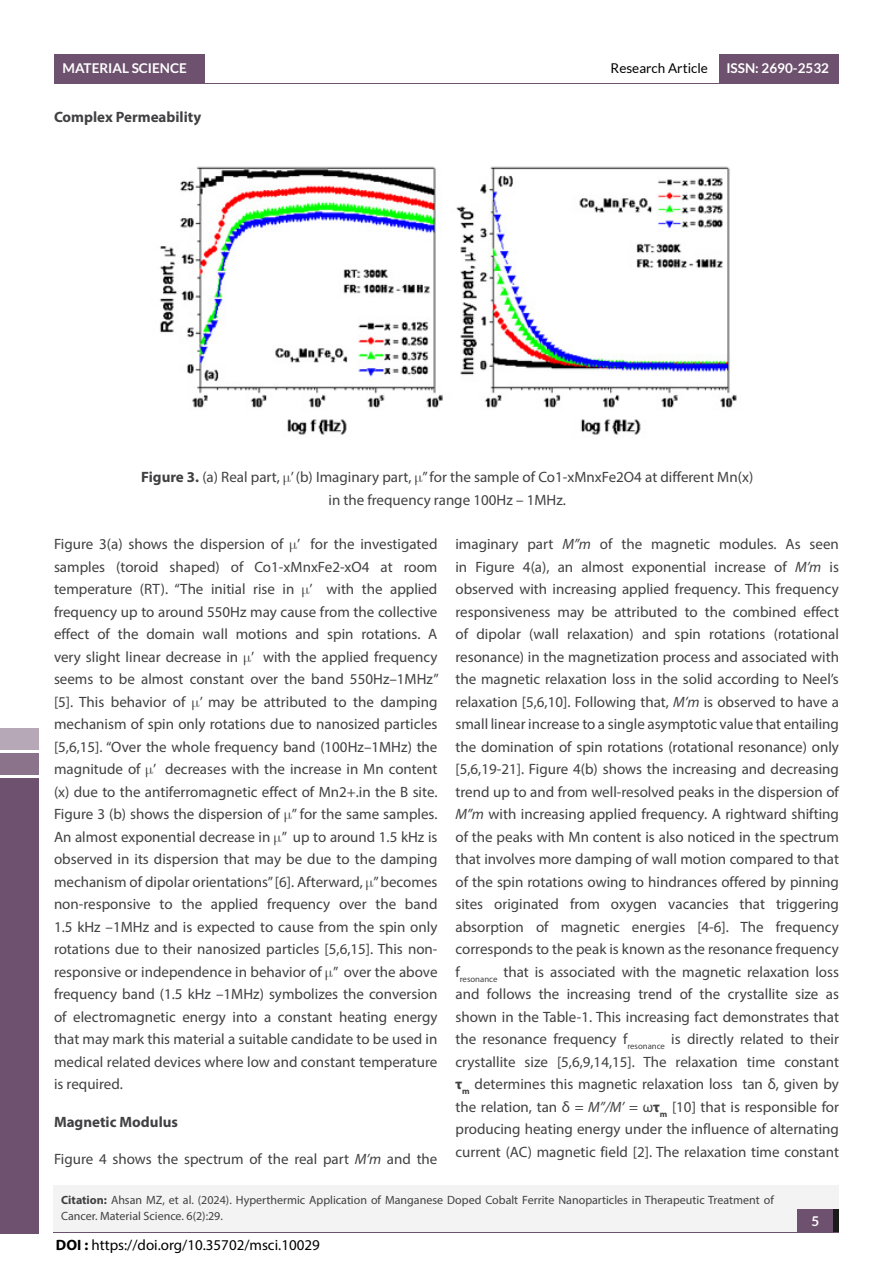
<style>
.page{position:relative;width:893px;height:1263px;background:#fff}
.page>*{position:absolute;margin:0;border:0;box-sizing:border-box;transform-origin:0 0}
.t1{font:15px/22.5px "Myriad Pro";color:#414042;text-align:justify}
.t2{font:15px "Myriad Pro";color:#000}
.t3{font:700 15px "Myriad Pro";color:#414042}
.t4{font:700 13.5px "Lato";color:#fff}
.t5{font:13.5px "Lato";color:#000}
.t6{font:12px/16.5px "Myriad Pro";color:#414042}
.s1{font-weight:700}
.s2{font-style:italic}
</style>
<div class="page">
<div style="left:54px;top:54px;width:151px;height:30px;background:#6e516e"></div>
<div style="left:719px;top:54px;width:119px;height:30px;background:#6e516e"></div>
<hr style="left:54px;top:84px;width:785px;height:1px;background:#6e516e">
<div style="left:54px;top:1211px;width:785px;height:22px;background:#f3f3f4"></div>
<div style="left:54px;top:1184px;width:785px;height:47px;background:#f3f3f4"></div>
<div style="left:798px;top:1209px;width:41px;height:22px;background:#1b1b1b"></div>
<div style="left:798px;top:1209px;width:35px;height:22px;background:#6e516e"></div>
<div style="left:0;top:778px;width:38px;height:455px;background:#6e516e"></div>
<div style="left:0;top:753px;width:39px;height:22px;background:#8b738b"></div>
<div style="left:0;top:728px;width:39px;height:21px;background:#b6a8b6"></div>
<img style="left:160px;top:166px;width:577px;height:269px">
<p class="t4" style="left:63px;top:61px;width:126px">MATERIAL SCIENCE</p>
<p class="t5" style="left:611px;top:61px;width:99px">Research Article</p>
<p class="t4" style="left:726px;top:61px;width:104px">ISSN: 2690-2532</p>
<p class="t3" style="left:54px;top:107px;width:149px">Complex Permeability</p>
<p class="t1" style="left:141px;top:465px;width:614px;text-align:center"><span class="s1">Figure 3.</span> (a) Real part, ’ (b) Imaginary part, ” for the sample of Co1-xMnxFe2O4 at different Mn(x) in the frequency range 100Hz – 1MHz.</p>
<p class="t1" style="left:54px;top:533px;width:386px">Figure 3(a) shows the dispersion of ’ for the investigated samples (toroid shaped) of Co1-xMnxFe2-xO4 at room temperature (RT). “The initial rise in ’ with the applied frequency up to around 550Hz may cause from the collective effect of the domain wall motions and spin rotations. A very slight linear decrease in ’ with the applied frequency seems to be almost constant over the band 550Hz–1MHz” [5]. This behavior of ’ may be attributed to the damping mechanism of spin only rotations due to nanosized particles [5,6,15]. “Over the whole frequency band (100Hz–1MHz) the magnitude of ’ decreases with the increase in Mn content (x) due to the antiferromagnetic effect of Mn2+.in the B site.<br>Figure 3 (b) shows the dispersion of ” for the same samples.<br>An almost exponential decrease in ” up to around 1.5 kHz is observed in its dispersion that may be due to the damping mechanism of dipolar orientations” [6]. Afterward, ” becomes non-responsive to the applied frequency over the band 1.5 kHz –1MHz and is expected to cause from the spin only rotations due to their nanosized particles [5,6,15]. This non&shy;responsive or independence in behavior of ” over the above frequency band (1.5 kHz –1MHz) symbolizes the conversion of electromagnetic energy into a constant heating energy that may mark this material a suitable candidate to be used in medical related devices where low and constant temperature is required.</p>
<p class="t3" style="left:54px;top:1112px;width:126px">Magnetic Modulus</p>
<p class="t1" style="left:54px;top:1148px;width:385px">Figure 4 shows the spectrum of the real part <span class="s2">M’m</span> and the</p>
<p class="t1" style="left:455px;top:533px;width:385px">imaginary part <span class="s2">M”m</span> of the magnetic modules. As seen in Figure 4(a), an almost exponential increase of <span class="s2">M’m</span> is observed with increasing applied frequency. This frequency responsiveness may be attributed to the combined effect of dipolar (wall relaxation) and spin rotations (rotational resonance) in the magnetization process and associated with the magnetic relaxation loss in the solid according to Neel’s relaxation [5,6,10]. Following that, <span class="s2">M’m</span> is observed to have a small linear increase to a single asymptotic value that entailing the domination of spin rotations (rotational resonance) only [5,6,19-21]. Figure 4(b) shows the increasing and decreasing trend up to and from well-resolved peaks in the dispersion of <span class="s2">M”m</span> with increasing applied frequency. A rightward shifting of the peaks with Mn content is also noticed in the spectrum that involves more damping of wall motion compared to that of the spin rotations owing to hindrances offered by pinning sites originated from oxygen vacancies that triggering absorption of magnetic energies [4-6]. The frequency corresponds to the peak is known as the resonance frequency f<sub>resonance</sub> that is associated with the magnetic relaxation loss and follows the increasing trend of the crystallite size as shown in the Table-1. This increasing fact demonstrates that the resonance frequency f<sub>resonance</sub> is directly related to their crystallite size [5,6,9,14,15]. The relaxation time constant <span class="s1">τ</span><sub>m</sub> determines this magnetic relaxation loss tan δ, given by the relation, tan δ = <span class="s2">M”/M’</span> = ω<span class="s1">τ</span><sub>m</sub> [10] that is responsible for producing heating energy under the influence of alternating current (AC) magnetic field [2]. The relaxation time constant</p>
<p class="t6" style="left:61px;top:1191px;width:714px"><span class="s1">Citation:</span> Ahsan MZ, et al. (2024). Hyperthermic Application of Manganese Doped Cobalt Ferrite Nanoparticles in Therapeutic Treatment of<br>Cancer. Material Science. 6(2):29.</p>
<p class="t2" style="left:56px;top:1235px;width:265px"><span class="s1">DOI :</span> https://doi.org/10.35702/msci.10029</p>
<p class="t4" style="left:811px;top:1213px;width:9px">5</p>
</div>
